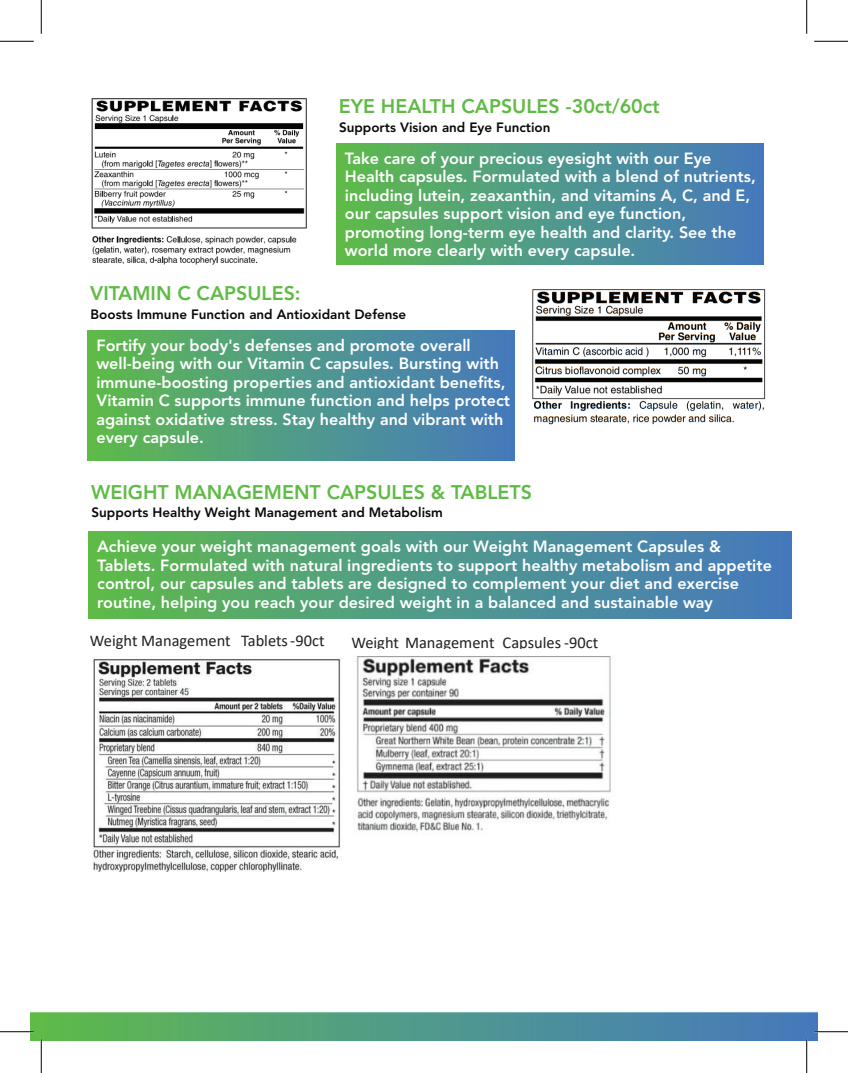
<style>
.page{position:relative;width:848px;height:1073px;background:#fff}
.page>*{position:absolute;margin:0;border:0;box-sizing:border-box;transform-origin:0 0}
.t1{font:800 19.62px "Avenir LT Std";color:#5fbb46}
.t2{font:16.38px "Calibri";color:#231f20}
.t3{font:800 16.12px/18.4px "Avenir LT Std";color:#fff}
.t4{font:800 13.38px "Avenir LT Std";color:#070807}
</style>
<div class="page">
<div style="left:336px;top:143px;width:427px;height:121px;background:linear-gradient(to right,#5dba4e,#4479c2)"></div>
<img style="left:91px;top:98px;width:216px;height:167px">
<div style="left:89px;top:531px;width:702px;height:87px;background:linear-gradient(to right,#5dba4e,#4479c2)"></div>
<div style="left:88px;top:330px;width:427px;height:131px;background:linear-gradient(to right,#5dba4e,#4479c2)"></div>
<img style="left:532px;top:289px;width:234px;height:136px">
<svg style="left:30px;top:1012px;width:788px;height:30px;background:#589d8c"></svg>
<img style="left:356px;top:655px;width:255px;height:177px">
<img style="left:93px;top:658px;width:248px;height:213px">
<hr style="left:0;top:1030px;width:34px;height:2px;background:#fff">
<hr style="left:814px;top:1030px;width:34px;height:2px;background:#fff">
<hr style="left:40px;top:1039px;width:2px;height:33px;background:#fff">
<hr style="left:805px;top:1039px;width:2px;height:33px;background:#fff">
<hr style="left:0;top:41px;width:34px;height:1px;background:#000">
<hr style="left:814px;top:41px;width:34px;height:1px;background:#000">
<hr style="left:0;top:1031px;width:34px;height:1px;background:#000">
<hr style="left:814px;top:1031px;width:34px;height:1px;background:#000">
<hr style="left:41px;top:0;width:1px;height:34px;background:#000">
<hr style="left:41px;top:1039px;width:1px;height:33px;background:#000">
<hr style="left:806px;top:0;width:1px;height:34px;background:#000">
<hr style="left:806px;top:1039px;width:1px;height:33px;background:#000">
<p class="t1" style="left:339px;top:94px;width:322px">EYE HEALTH CAPSULES -30ct/60ct</p>
<p class="t3" style="left:345px;top:149px;width:412px">Take care of your precious eyesight with our Eye Health capsules. Formulated with a blend of nutrients, including lutein, zeaxanthin, and vitamins A, C, and E, our capsules support vision and eye function, promoting long-term eye health and clarity. See the world more clearly with every capsule.</p>
<p class="t4" style="left:339px;top:120px;width:213px">Supports Vision and Eye Function</p>
<p class="t1" style="left:90px;top:281px;width:212px">VITAMIN C CAPSULES:</p>
<p class="t3" style="left:96px;top:336px;width:415px">Fortify your body's defenses and promote overall well-being with our Vitamin C capsules. Bursting with immune-boosting properties and antioxidant benefits, Vitamin C supports immune function and helps protect against oxidative stress. Stay healthy and vibrant with every capsule.</p>
<p class="t4" style="left:91px;top:307px;width:317px">Boosts Immune Function and Antioxidant Defense</p>
<p class="t1" style="left:91px;top:480px;width:442px">WEIGHT MANAGEMENT CAPSULES &amp; TABLETS</p>
<p class="t4" style="left:91px;top:504px;width:353px">Supports Healthy Weight Management and Metabolism</p>
<p class="t3" style="left:97px;top:537px;width:676px">Achieve your weight management goals with our Weight Management Capsules &amp; Tablets. Formulated with natural ingredients to support healthy metabolism and appetite control, our capsules and tablets are designed to complement your diet and exercise routine, helping you reach your desired weight in a balanced and sustainable way</p>
<p class="t2" style="left:90px;top:628px;width:236px">Weight Management Tablets-90ct</p>
<p class="t2" style="left:351px;top:631px;width:248px">Weight Management Capsules -90ct</p>
</div>
